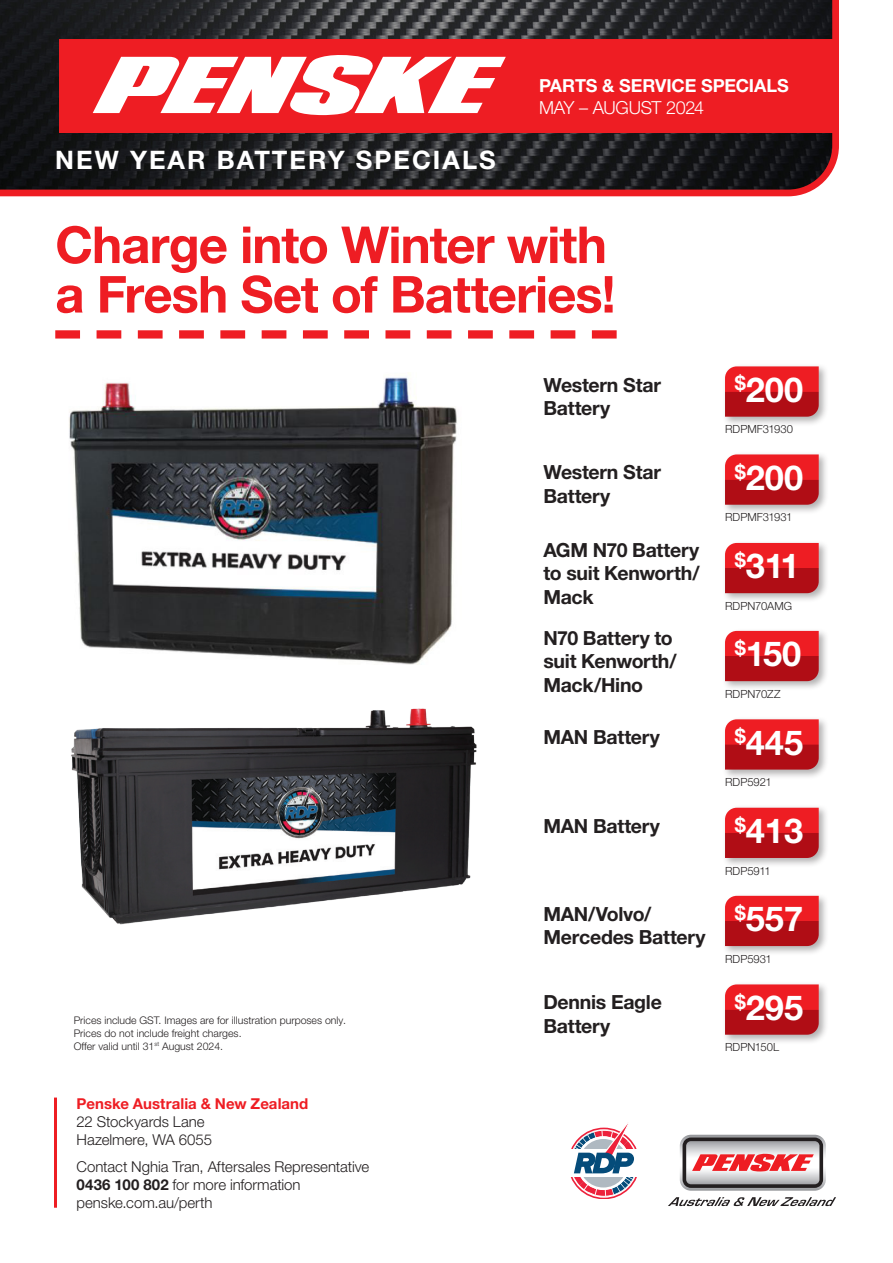
<style>
.page{position:relative;width:893px;height:1263px;background:#fff}
.page>*{position:absolute;margin:0;border:0;box-sizing:border-box;transform-origin:0 0}
.Heading_with_rule{font:700 51px/49.5px "Helvetica Neue LT Pro";letter-spacing:-.02em;color:#ee1d23}
.Price{font:700 34.35px "Helvetica Neue LT Pro";color:#fff}
.Main_heading{font:700 25.5px "Helvetica Neue LT Pro";letter-spacing:.08em;color:#fff}
.Promotional_Heading{font:700 25.5px "Helvetica Neue LT Pro";letter-spacing:.15em;color:#fff}
.Product_name{font:700 19.5px/23.4px "Helvetica Neue LT Pro";letter-spacing:-.015em;color:#231f20}
.t1{font:700 18px "Helvetica Neue LT Pro";letter-spacing:-.005em;color:#fff}
.t2{font:300 18px "Helvetica Neue LT Pro";letter-spacing:-.025em;color:#fff}
.Footer_10pt{font:300 15px/18px "Helvetica Neue LT Pro";letter-spacing:-.005em;color:#231f20}
.Body{font:300 15px/18px "Helvetica Neue LT Pro";letter-spacing:-.005em;color:#231f20}
.Part_Number{font:300 11.25px "Helvetica Neue LT Pro";letter-spacing:-.005em;color:#231f20}
.t3{font:300 10.5px/12.6px "Helvetica Neue LT Pro";color:#231f20}
.s1{font-weight:700;color:#ee1d23}
.s2{font-weight:700}
</style>
<div class="page">
<svg style="left:55px;top:330px;width:562px;height:9px"></svg>
<svg style="left:0;top:0;width:839px;height:197px;background:#342628"></svg>
<div style="left:60px;top:40px;width:779px;height:93px;background:#ee1d23"></div>
<svg style="left:93px;top:55px;width:413px;height:60px"></svg>
<svg style="left:570px;top:1123px;width:67px;height:76px"></svg>
<div style="left:722px;top:363px;width:107px;height:64px;background:#231f20;opacity:.35"></div>
<svg style="left:725px;top:366px;width:94px;height:51px;background:#cf1b21"></svg>
<div style="left:722px;top:451px;width:107px;height:64px;background:#231f20;opacity:.35"></div>
<svg style="left:725px;top:454px;width:94px;height:51px;background:#cf1b21"></svg>
<div style="left:722px;top:540px;width:107px;height:63px;background:#231f20;opacity:.35"></div>
<svg style="left:725px;top:543px;width:94px;height:50px;background:#cf171e"></svg>
<div style="left:722px;top:628px;width:107px;height:63px;background:#231f20;opacity:.35"></div>
<svg style="left:725px;top:631px;width:94px;height:50px;background:#cf171e"></svg>
<div style="left:722px;top:716px;width:107px;height:63px;background:#231f20;opacity:.35"></div>
<svg style="left:725px;top:719px;width:94px;height:51px;background:#cf1a21"></svg>
<div style="left:722px;top:805px;width:107px;height:63px;background:#231f20;opacity:.35"></div>
<svg style="left:725px;top:808px;width:94px;height:50px;background:#cf171e"></svg>
<div style="left:722px;top:893px;width:107px;height:63px;background:#231f20;opacity:.35"></div>
<svg style="left:725px;top:896px;width:94px;height:50px;background:#cf171e"></svg>
<div style="left:722px;top:981px;width:107px;height:63px;background:#231f20;opacity:.35"></div>
<svg style="left:725px;top:984px;width:94px;height:51px;background:#cf1b21"></svg>
<img style="left:69px;top:373px;width:388px;height:292px">
<img style="left:71px;top:708px;width:406px;height:217px">
<hr style="left:54px;top:1097px;width:3px;height:111px;background:#ee1d23">
<svg style="left:668px;top:1197px;width:168px;height:9px"></svg>
<svg style="left:680px;top:1135px;width:146px;height:56px;background:#b79396"></svg>
<p class="Promotional_Heading" style="left:55px;top:144px;width:388px">PROMOTIONAL HEADING</p>
<p class="Main_heading" style="left:55px;top:144px;width:442px">NEW YEAR BATTERY SPECIALS</p>
<p class="t1" style="left:539px;top:75px;width:251px">PARTS &amp; SERVICE SPECIALS</p>
<p class="t2" style="left:539px;top:96px;width:166px">MAY – AUGUST 2024</p>
<p class="Heading_with_rule" style="left:55px;top:219px;width:562px">Charge into Winter with a Fresh Set of Batteries!</p>
<p class="t3" style="left:74px;top:1014px;width:274px">Prices include GST. Images are for illustration purposes only.<br>Prices do not include freight charges.<br>Offer valid until 31<sup>st</sup> August 2024.</p>
<p class="Body" style="left:77px;top:1094px;width:233px"><span class="s1">Penske Australia &amp; New Zealand<br></span>22 Stockyards Lane<br>Hazelmere, WA 6055</p>
<p class="Footer_10pt" style="left:77px;top:1157px;width:294px">Contact Nghia Tran, Aftersales Representative<br><span class="s2">0436 100 802</span> for more information penske.com.au/perth</p>
<p class="Product_name" style="left:543px;top:373px;width:119px">Western Star<br>Battery</p>
<p class="Product_name" style="left:543px;top:460px;width:119px">Western Star<br>Battery</p>
<p class="Product_name" style="left:543px;top:538px;width:158px;text-align:justify">AGM N70 Battery to suit Kenworth/ Mack</p>
<p class="Product_name" style="left:543px;top:626px;width:135px">N70 Battery to suit Kenworth/<br>Mack/Hino</p>
<p class="Product_name" style="left:543px;top:725px;width:118px">MAN Battery</p>
<p class="Product_name" style="left:543px;top:814px;width:118px">MAN Battery</p>
<p class="Product_name" style="left:543px;top:901px;width:164px">MAN/Volvo/<br>Mercedes Battery</p>
<p class="Product_name" style="left:543px;top:990px;width:120px">Dennis Eagle<br>Battery</p>
<p class="Price" style="left:735px;top:368px;width:70px"><sup>$</sup>200</p>
<p class="Part_Number" style="left:725px;top:422px;width:70px">RDPMF31930</p>
<p class="Price" style="left:735px;top:456px;width:70px"><sup>$</sup>200</p>
<p class="Part_Number" style="left:725px;top:510px;width:69px">RDPMF31931</p>
<p class="Price" style="left:735px;top:545px;width:66px"><sup>$</sup>311</p>
<p class="Part_Number" style="left:725px;top:599px;width:69px">RDPN70AMG</p>
<p class="Price" style="left:735px;top:633px;width:68px"><sup>$</sup>150</p>
<p class="Part_Number" style="left:725px;top:687px;width:57px">RDPN70ZZ</p>
<p class="Price" style="left:735px;top:721px;width:70px"><sup>$</sup>445</p>
<p class="Part_Number" style="left:725px;top:775px;width:48px">RDP5921</p>
<p class="Price" style="left:735px;top:810px;width:70px"><sup>$</sup>413</p>
<p class="Part_Number" style="left:725px;top:864px;width:47px">RDP5911</p>
<p class="Price" style="left:735px;top:898px;width:70px"><sup>$</sup>557</p>
<p class="Part_Number" style="left:725px;top:952px;width:48px">RDP5931</p>
<p class="Price" style="left:735px;top:986px;width:70px"><sup>$</sup>295</p>
<p class="Part_Number" style="left:725px;top:1040px;width:56px">RDPN150L</p>
</div>
